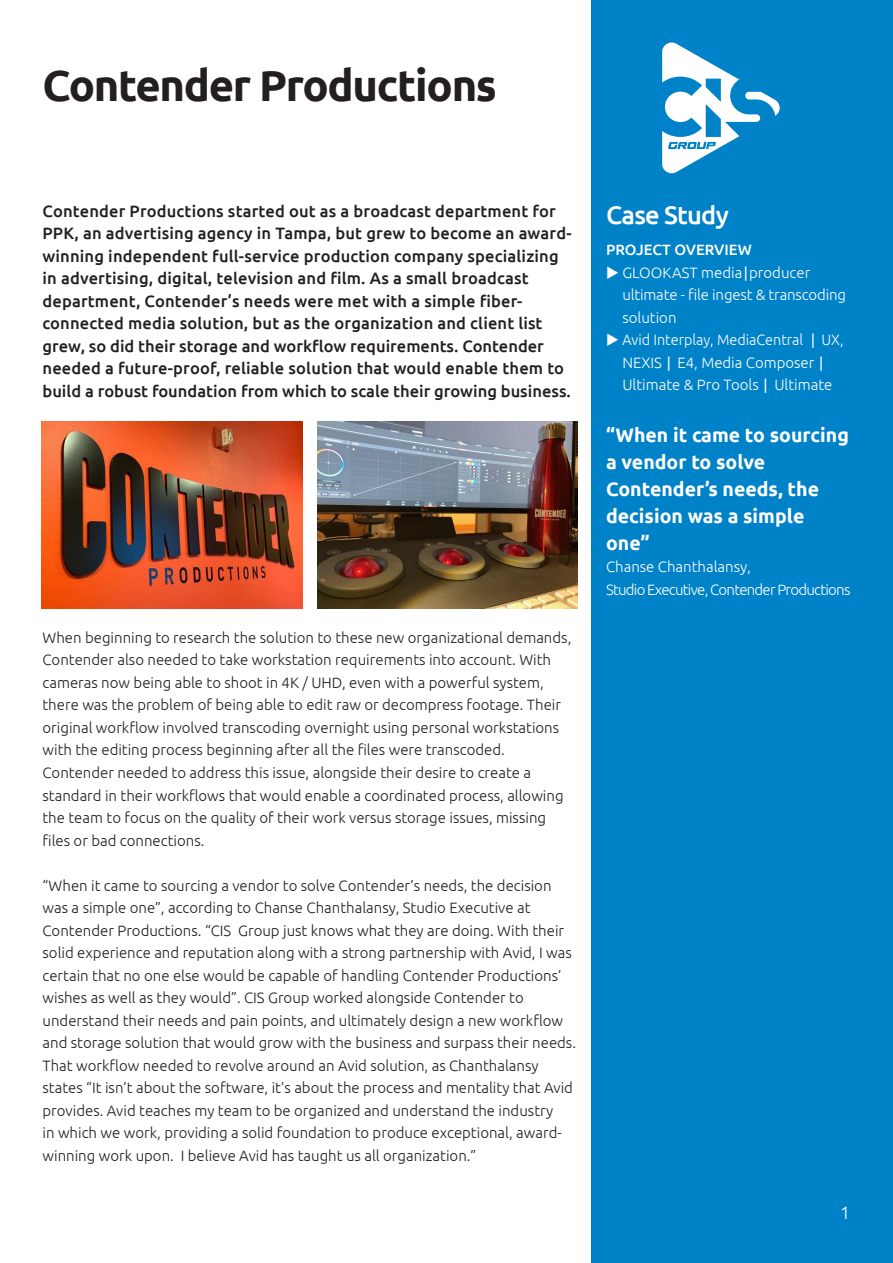
<style>
.page{position:relative;width:893px;height:1263px;background:#fff}
.page>*{position:absolute;margin:0;border:0;box-sizing:border-box;transform-origin:0 0}
.t1{font:700 43.5px "Ubuntu";letter-spacing:-.03em;color:#231f20}
.t2{font:500 25.5px "Ubuntu";letter-spacing:-.03em;color:#fff}
.t3{font:700 19.5px/27px "Ubuntu";color:#fff}
.t4{font:300 18px "Ubuntu";color:#fff}
.t5{font:500 16.5px/22.5px "Ubuntu";letter-spacing:.01em;color:#231f20}
.t6{font:300 15px/22.5px "Ubuntu";color:#231f20}
.t7{font:300 15px/22.5px "Ubuntu";color:#fff}
.t8{font:300 15px/22.5px "Ubuntu";color:#fff;text-align:center;scale:.96 1}
.t9{font:300 15px "Ubuntu";letter-spacing:-.05em;color:#fff}
.t10{font:500 15px "Ubuntu";color:#fff}
.s1{font-family:"Verdana";font-weight:400}
</style>
<div class="page">
<div style="left:591px;top:0;width:302px;height:1263px;background:#0082c8"></div>
<svg style="left:662px;top:43px;width:118px;height:130px"></svg>
<img style="left:41px;top:421px;width:262px;height:188px">
<img style="left:317px;top:421px;width:260px;height:188px">
<h1 class="t1" style="left:43px;top:59px;width:456px">Contender Productions</h1>
<p class="t5" style="left:43px;top:199px;width:531px">Contender Productions started out as a broadcast department for PPK, an advertising agency in Tampa, but grew to become an award&shy;winning independent full-service production company specializing in advertising, digital, television and film. As a small broadcast department, Contender’s needs were met with a simple fiber&shy;connected media solution, but as the organization and client list grew, so did their storage and workflow requirements. Contender needed a future-proof, reliable solution that would enable them to build a robust foundation from which to scale their growing business.</p>
<p class="t6" style="left:43px;top:626px;width:530px">When beginning to research the solution to these new organizational demands, Contender also needed to take workstation requirements into account. With cameras now being able to shoot in 4K / UHD, even with a powerful system, there was the problem of being able to edit raw or decompress footage. Their original workflow involved transcoding overnight using personal workstations with the editing process beginning after all the files were transcoded.<br>Contender needed to address this issue, alongside their desire to create a standard in their workflows that would enable a coordinated process, allowing the team to focus on the quality of their work versus storage issues, missing files or bad connections.</p>
<p class="t6" style="left:43px;top:873px;width:535px">“When it came to sourcing a vendor to solve Contender’s needs, the decision was a simple one”, according to Chanse Chanthalansy, Studio Executive at Contender Productions. “CIS Group just knows what they are doing. With their solid experience and reputation along with a strong partnership with Avid, I was certain that no one else would be capable of handling Contender Productions’ wishes as well as they would”. CIS Group worked alongside Contender to understand their needs and pain points, and ultimately design a new workflow and storage solution that would grow with the business and surpass their needs.<br>That workflow needed to revolve around an Avid solution, as Chanthalansy states “It isn’t about the software, it’s about the process and mentality that Avid provides. Avid teaches my team to be organized and understand the industry<br>in which we work, providing a solid foundation to produce exceptional, award&shy;winning work upon. I believe Avid has taught us all organization.”</p>
<h2 class="t2" style="left:606px;top:199px;width:124px">Case Study</h2>
<p class="t10" style="left:606px;top:240px;width:147px">PROJECT OVERVIEW</p>
<p class="t7" style="left:622px;top:261px;width:225px;text-indent:-16px">◆ GLOOKAST media<span class="s1">|</span>producer ultimate - file ingest &amp; transcoding solution</p>
<p class="t8" style="left:606px;top:328px;width:249px">◆ Avid Interplay, MediaCentral <span class="s1">|</span> UX,<br>NEXIS <span class="s1">|</span> E4, Media Composer <span class="s1">|<br></span>Ultimate &amp; Pro Tools <span class="s1">|</span> Ultimate</p>
<p class="t3" style="left:606px;top:421px;width:244px">“When it came to sourcing a vendor to solve</p>
<p class="t3" style="left:606px;top:475px;width:215px">Contender’s needs, the</p>
<p class="t3" style="left:606px;top:502px;width:200px">decision was a simple one”</p>
<p class="t7" style="left:606px;top:555px;width:146px">Chanse Chanthalansy,</p>
<p class="t9" style="left:606px;top:580px;width:246px">Studio Executive, Contender Productions</p>
<p class="t4" style="left:840px;top:1202px;width:12px">1</p>
</div>
